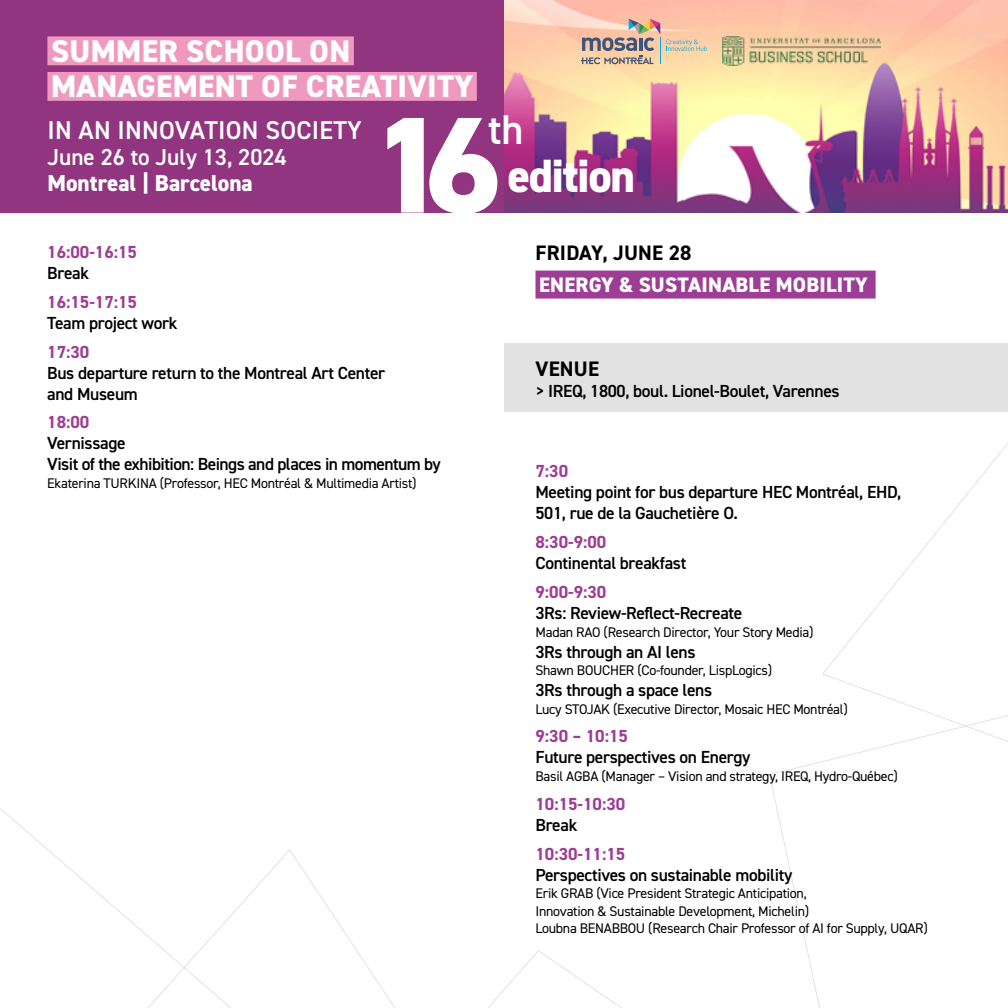
<style>
.page{position:relative;width:1008px;height:1008px;background:#fff}
.page>*{position:absolute;margin:0;border:0;box-sizing:border-box;transform-origin:0 0}
.t1{font:800 137.03px "DIN2014";color:#fff}
.t2{font:800 46.9px "DIN2014";letter-spacing:-.03em;color:#fff}
.t3{font:600 41.82px "DIN2014";color:#fff}
.t4{font:800 31.32px/35.5px "DIN2014";letter-spacing:.01em;color:#fff}
.t5{font:600 25.72px "DIN2014";letter-spacing:.01em;color:#fff}
.t6{font:600 23.1px "DIN2014";color:#fff}
.t7{font:800 23.1px "DIN2014";color:#fff}
.t8{font:800 21px "DIN2014";letter-spacing:.01em;color:#fff}
.t9{font:700 21px "DIN2014";letter-spacing:.01em;color:#000}
.t10{font:600 17.5px/21px "DIN2014";letter-spacing:-.02em;color:#000}
.t11{font:700 17.5px "DIN2014";color:#9d3d95}
.t12{font:14px/17.5px "DIN2014";letter-spacing:-.02em;color:#000}
</style>
<div class="page">
<img style="left:504px;top:0;width:504px;height:213px">
<div style="left:0;top:0;width:504px;height:213px;background:#923581"></div>
<svg style="left:109px;top:849px;width:266px;height:159px"></svg>
<svg style="left:375px;top:951px;width:247px;height:57px"></svg>
<svg style="left:822px;top:443px;width:186px;height:254px"></svg>
<svg style="left:769px;top:697px;width:239px;height:311px"></svg>
<svg style="left:581px;top:19px;width:126px;height:45px;background:#d8b8a2"></svg>
<div style="left:47px;top:36px;width:307px;height:29px;background:#f099bf"></div>
<div style="left:47px;top:72px;width:430px;height:29px;background:#f099bf"></div>
<img style="left:722px;top:37px;width:158px;height:29px">
<div style="left:504px;top:343px;width:504px;height:69px;background:#e2e2e2"></div>
<div style="left:536px;top:271px;width:340px;height:28px;background:#9d3d95"></div>
<h3 class="t4" style="left:51px;top:33px;width:424px">SUMMER SCHOOL ON<br>MANAGEMENT OF CREATIVITY</h3>
<h3 class="t5" style="left:48px;top:113px;width:316px">IN AN INNOVATION SOCIETY</h3>
<h3 class="t6" style="left:47px;top:142px;width:241px">June 26 to July 13, 2024</h3>
<h3 class="t7" style="left:47px;top:167px;width:207px">Montreal | Barcelona</h3>
<h3 class="t3" style="left:488px;top:102px;width:37px">th</h3>
<h2 class="t2" style="left:507px;top:144px;width:129px">edition</h2>
<h1 class="t1" style="left:370px;top:74px;width:133px">16</h1>
<p class="t11" style="left:47px;top:240px;width:91px">16:00-16:15</p>
<p class="t10" style="left:47px;top:262px;width:43px">Break</p>
<p class="t11" style="left:47px;top:290px;width:91px">16:15-17:15</p>
<p class="t10" style="left:47px;top:312px;width:132px">Team project work</p>
<p class="t11" style="left:47px;top:340px;width:44px">17:30</p>
<p class="t10" style="left:47px;top:362px;width:339px">Bus departure return to the Montreal Art Center and Museum</p>
<p class="t11" style="left:47px;top:411px;width:44px">18:00</p>
<p class="t10" style="left:47px;top:432px;width:395px">Vernissage<br>Visit of the exhibition: Beings and places in momentum by</p>
<p class="t12" style="left:47px;top:474px;width:371px">Ekaterina TURKINA (Professor, HEC Montréal &amp; Multimedia Artist)</p>
<p class="t9" style="left:536px;top:239px;width:157px">FRIDAY, JUNE 28</p>
<p class="t8" style="left:539px;top:271px;width:330px">ENERGY &amp; SUSTAINABLE MOBILITY</p>
<p class="t9" style="left:536px;top:354px;width:65px">VENUE</p>
<p class="t10" style="left:536px;top:380px;width:306px">&gt; IREQ, 1800, boul. Lionel-Boulet, Varennes</p>
<p class="t11" style="left:536px;top:460px;width:34px">7:30</p>
<p class="t10" style="left:536px;top:481px;width:367px">Meeting point for bus departure HEC Montréal, EHD,<br>501, rue de la Gauchetière O.</p>
<p class="t11" style="left:536px;top:531px;width:72px">8:30-9:00</p>
<p class="t10" style="left:536px;top:552px;width:152px">Continental breakfast</p>
<p class="t11" style="left:536px;top:580px;width:72px">9:00-9:30</p>
<p class="t10" style="left:536px;top:602px;width:208px">3Rs: Review-Reflect-Recreate</p>
<p class="t12" style="left:536px;top:623px;width:280px">Madan RAO (Research Director, Your Story Media)</p>
<p class="t10" style="left:536px;top:641px;width:162px">3Rs through an AI lens</p>
<p class="t12" style="left:536px;top:661px;width:238px">Shawn BOUCHER (Co-founder, LispLogics)</p>
<p class="t10" style="left:536px;top:679px;width:178px">3Rs through a space lens</p>
<p class="t12" style="left:536px;top:700px;width:314px">Lucy STOJAK (Executive Director, Mosaic HEC Montréal)</p>
<p class="t11" style="left:536px;top:725px;width:94px">9:30 – 10:15</p>
<p class="t10" style="left:536px;top:747px;width:216px">Future perspectives on Energy</p>
<p class="t12" style="left:536px;top:767px;width:364px">Basil AGBA (Manager – Vision and strategy, IREQ, Hydro-Québec)</p>
<p class="t11" style="left:536px;top:792px;width:91px">10:15-10:30</p>
<p class="t10" style="left:536px;top:814px;width:43px">Break</p>
<p class="t11" style="left:536px;top:842px;width:91px">10:30-11:15</p>
<p class="t10" style="left:536px;top:864px;width:258px">Perspectives on sustainable mobility</p>
<p class="t12" style="left:536px;top:884px;width:394px">Erik GRAB (Vice President Strategic Anticipation,<br>Innovation &amp; Sustainable Development, Michelin)<br>Loubna BENABBOU (Research Chair Professor of AI for Supply, UQAR)</p>
</div>
